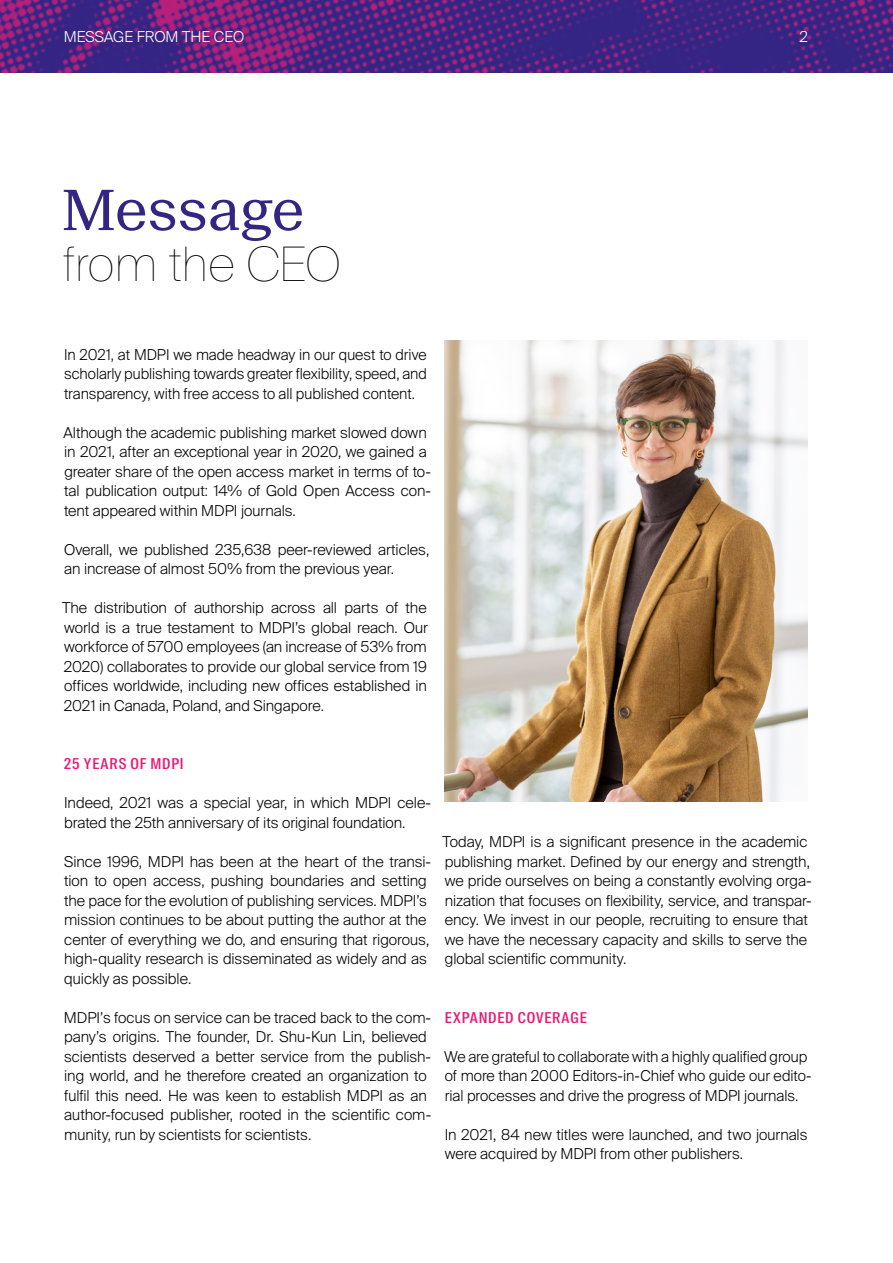
<style>
.page{position:relative;width:893px;height:1263px;background:#fff}
.page>*{position:absolute;margin:0;border:0;box-sizing:border-box;transform-origin:0 0}
.t1{font:55.5px "Suisse Neue";letter-spacing:-.01em;color:#342584}
.t2{font:200 47.4px "Suisse Intl";letter-spacing:-.01em;color:#000}
.t3{font:300 15px/19.5px "Suisse Intl";color:#000}
.t4{font:500 15px "Suisse Intl Cond";letter-spacing:.055em;color:#e71c76}
.t5{font:300 15px "Suisse Intl";color:#fff}
</style>
<div class="page">
<img style="left:0;top:0;width:893px;height:72px">
<img style="left:444px;top:340px;width:364px;height:461px">
<p class="t5" style="left:64px;top:28px;width:182px">MESSAGE FROM THE CEO</p>
<p class="t5" style="left:799px;top:28px;width:10px">2</p>
<h1 class="t1" style="left:61px;top:178px;width:245px">Message</h1>
<h2 class="t2" style="left:62px;top:237px;width:280px">from the CEO</h2>
<p class="t3" style="left:64px;top:345px;width:364px;text-align:justify">In 2021, at MDPI we made headway in our quest to drive scholarly publishing towards greater flexibility, speed, and transparency, with free access to all published content.</p>
<p class="t3" style="left:63px;top:423px;width:369px">Although the academic publishing market slowed down in 2021, after an exceptional year in 2020, we gained a greater share of the open access market in terms of to&shy;tal publication output: 14% of Gold Open Access con&shy;tent appeared within MDPI journals.</p>
<p class="t3" style="left:64px;top:540px;width:367px">Overall, we published 235,638 peer-reviewed articles, an increase of almost 50% from the previous year.</p>
<p class="t3" style="left:62px;top:598px;width:367px;text-align:justify">The distribution of authorship across all parts of the world is a true testament to MDPI’s global reach. Our workforce of 5700 employees (an increase of 53% from 2020) collaborates to provide our global service from 19 offices worldwide, including new offices established in 2021 in Canada, Poland, and Singapore.</p>
<p class="t4" style="left:64px;top:755px;width:121px">25 YEARS OF MDPI</p>
<p class="t3" style="left:64px;top:793px;width:368px">Indeed, 2021 was a special year, in which MDPI cele&shy;brated the 25th anniversary of its original foundation.</p>
<p class="t3" style="left:64px;top:852px;width:369px">Since 1996, MDPI has been at the heart of the transi&shy;tion to open access, pushing boundaries and setting the pace for the evolution of publishing services. MDPI’s mission continues to be about putting the author at the center of everything we do, and ensuring that rigorous, high-quality research is disseminated as widely and as quickly as possible.</p>
<p class="t3" style="left:64px;top:1008px;width:369px">MDPI’s focus on service can be traced back to the com&shy;pany’s origins. The founder, Dr. Shu-Kun Lin, believed scientists deserved a better service from the publish&shy;ing world, and he therefore created an organization to fulfil this need. He was keen to establish MDPI as an author-focused publisher, rooted in the scientific com&shy;munity, run by scientists for scientists.</p>
<p class="t3" style="left:443px;top:832px;width:371px">Today, MDPI is a significant presence in the academic publishing market. Defined by our energy and strength, we pride ourselves on being a constantly evolving orga&shy;nization that focuses on flexibility, service, and transpar&shy;ency. We invest in our people, recruiting to ensure that we have the necessary capacity and skills to serve the global scientific community.</p>
<p class="t4" style="left:445px;top:1009px;width:143px">EXPANDED COVERAGE</p>
<p class="t3" style="left:444px;top:1047px;width:369px">We are grateful to collaborate with a highly qualified group of more than 2000 Editors-in-Chief who guide our edito&shy;rial processes and drive the progress of MDPI journals.</p>
<p class="t3" style="left:445px;top:1125px;width:364px">In 2021, 84 new titles were launched, and two journals were acquired by MDPI from other publishers.</p>
</div>
